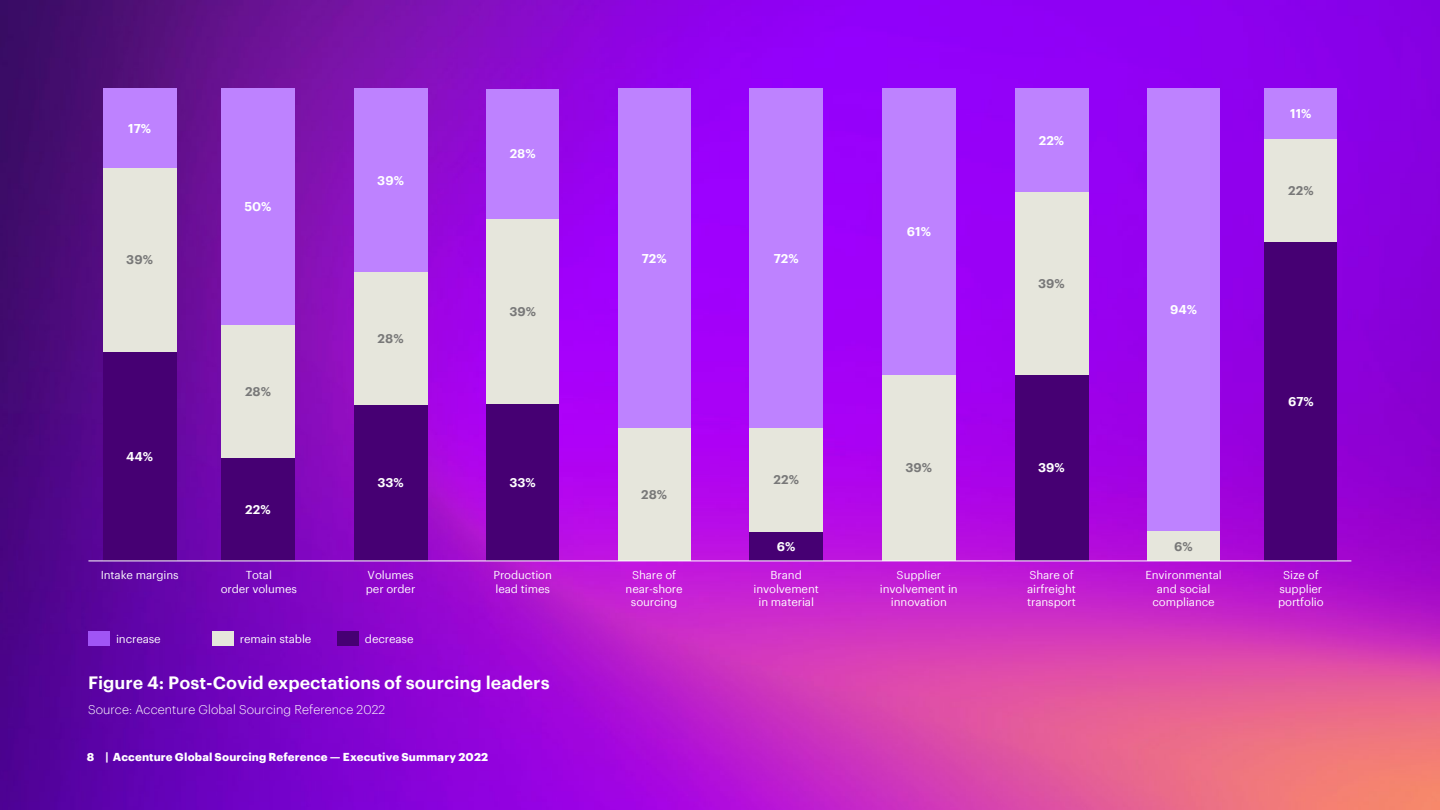
<style>
.page{position:relative;width:1440px;height:810px;background:#fff}
.page>*{position:absolute;margin:0;border:0;box-sizing:border-box;transform-origin:0 0}
.t1{font:600 17.5px "Graphik";color:#fff}
.t2{font:600 12.5px "Graphik";color:#fff}
.t3{font:300 12.5px "Graphik";letter-spacing:.005em;color:#fff}
.t4{font:600 12.5px "Graphik";color:#787878}
.t5{font:11.25px/13.5px "Graphik";letter-spacing:-.01em;color:#fff;text-align:center}
.t6{font:700 11.25px "Graphik";letter-spacing:.01em;color:#fff}
</style>
<div class="page">
<img style="left:0;top:0;width:1440px;height:810px">
<div style="left:618px;top:428px;width:73px;height:133px;background:#e6e6dc"></div>
<div style="left:618px;top:89px;width:73px;height:339px;background:#be82ff"></div>
<div style="left:882px;top:375px;width:74px;height:186px;background:#e6e6dc"></div>
<div style="left:882px;top:89px;width:74px;height:286px;background:#be82ff"></div>
<div style="left:1147px;top:531px;width:73px;height:30px;background:#e6e6dc"></div>
<div style="left:1147px;top:89px;width:73px;height:442px;background:#be82ff"></div>
<div style="left:1265px;top:242px;width:72px;height:319px;background:#460073"></div>
<div style="left:1265px;top:139px;width:72px;height:103px;background:#e6e6dc"></div>
<div style="left:1265px;top:89px;width:72px;height:50px;background:#be82ff"></div>
<div style="left:1015px;top:375px;width:73px;height:186px;background:#460073"></div>
<div style="left:1015px;top:192px;width:73px;height:183px;background:#e6e6dc"></div>
<div style="left:1015px;top:89px;width:73px;height:103px;background:#be82ff"></div>
<div style="left:749px;top:531px;width:74px;height:30px;background:#460073"></div>
<div style="left:749px;top:428px;width:74px;height:103px;background:#e6e6dc"></div>
<div style="left:749px;top:89px;width:74px;height:339px;background:#be82ff"></div>
<div style="left:486px;top:404px;width:73px;height:157px;background:#460073"></div>
<div style="left:486px;top:218px;width:73px;height:186px;background:#e6e6dc"></div>
<div style="left:486px;top:89px;width:73px;height:129px;background:#be82ff"></div>
<div style="left:354px;top:404px;width:74px;height:157px;background:#460073"></div>
<div style="left:354px;top:272px;width:74px;height:132px;background:#e6e6dc"></div>
<div style="left:354px;top:89px;width:74px;height:183px;background:#be82ff"></div>
<div style="left:221px;top:458px;width:74px;height:103px;background:#460073"></div>
<div style="left:221px;top:325px;width:74px;height:133px;background:#e6e6dc"></div>
<div style="left:221px;top:89px;width:74px;height:236px;background:#be82ff"></div>
<div style="left:103px;top:351px;width:74px;height:210px;background:#460073"></div>
<div style="left:103px;top:168px;width:74px;height:183px;background:#e6e6dc"></div>
<div style="left:103px;top:89px;width:74px;height:79px;background:#be82ff"></div>
<div style="left:89px;top:632px;width:21px;height:14px;background:#a055f5"></div>
<div style="left:212px;top:632px;width:22px;height:14px;background:#e6e6dc"></div>
<div style="left:337px;top:631px;width:22px;height:14px;background:#460073"></div>
<hr style="left:89px;top:561px;width:1262px;height:1px;background:#fff">
<p class="t2" style="left:128px;top:119px;width:24px">17%</p>
<p class="t4" style="left:126px;top:250px;width:28px">39%</p>
<p class="t2" style="left:244px;top:197px;width:29px">50%</p>
<p class="t2" style="left:126px;top:446px;width:28px">44%</p>
<p class="t5" style="left:101px;top:567px;width:79px">Intake margins</p>
<p class="t4" style="left:245px;top:382px;width:27px">28%</p>
<p class="t2" style="left:245px;top:500px;width:27px">22%</p>
<p class="t5" style="left:221px;top:567px;width:78px">Total<br>order volumes</p>
<p class="t2" style="left:377px;top:170px;width:28px">39%</p>
<p class="t4" style="left:378px;top:328px;width:27px">28%</p>
<p class="t2" style="left:377px;top:473px;width:28px">33%</p>
<p class="t5" style="left:366px;top:567px;width:51px;text-align:left">Volumes per order</p>
<p class="t5" style="left:116px;top:631px;width:46px">increase</p>
<p class="t5" style="left:240px;top:631px;width:73px">remain stable</p>
<p class="t5" style="left:365px;top:631px;width:50px">decrease</p>
<p class="t2" style="left:510px;top:144px;width:27px">28%</p>
<p class="t4" style="left:509px;top:302px;width:28px">39%</p>
<p class="t2" style="left:509px;top:473px;width:28px">33%</p>
<p class="t5" style="left:493px;top:567px;width:60px;text-align:left">Production lead times</p>
<h1 class="t1" style="left:88px;top:669px;width:463px">Figure 4: Post-Covid expectations of sourcing leaders</h1>
<p class="t3" style="left:88px;top:700px;width:299px">Source: Accenture Global Sourcing Reference 2022</p>
<p class="t6" style="left:87px;top:749px;width:403px">8 | Accenture Global Sourcing Reference — Executive Summary 2022</p>
<p class="t2" style="left:642px;top:249px;width:26px">72%</p>
<p class="t4" style="left:641px;top:485px;width:27px">28%</p>
<p class="t5" style="left:626px;top:567px;width:59px">Share of near-shore sourcing</p>
<p class="t2" style="left:774px;top:249px;width:26px">72%</p>
<p class="t2" style="left:907px;top:222px;width:26px">61%</p>
<p class="t4" style="left:774px;top:470px;width:27px">22%</p>
<p class="t2" style="left:777px;top:537px;width:20px">6%</p>
<p class="t5" style="left:754px;top:567px;width:67px">Brand involvement in material</p>
<p class="t4" style="left:906px;top:458px;width:28px">39%</p>
<p class="t5" style="left:880px;top:567px;width:79px">Supplier involvement in innovation</p>
<p class="t2" style="left:1039px;top:131px;width:27px">22%</p>
<p class="t4" style="left:1038px;top:274px;width:28px">39%</p>
<p class="t2" style="left:1038px;top:458px;width:28px">39%</p>
<p class="t2" style="left:1170px;top:300px;width:28px">94%</p>
<p class="t4" style="left:1174px;top:537px;width:20px">6%</p>
<p class="t5" style="left:1027px;top:567px;width:50px;text-align:left">Share of airfreight transport</p>
<p class="t5" style="left:1145px;top:567px;width:78px">Environmental and social compliance</p>
<p class="t2" style="left:1290px;top:104px;width:23px">11%</p>
<p class="t4" style="left:1288px;top:181px;width:27px">22%</p>
<p class="t2" style="left:1288px;top:392px;width:27px">67%</p>
<p class="t5" style="left:1278px;top:567px;width:47px">Size of supplier portfolio</p>
</div>
